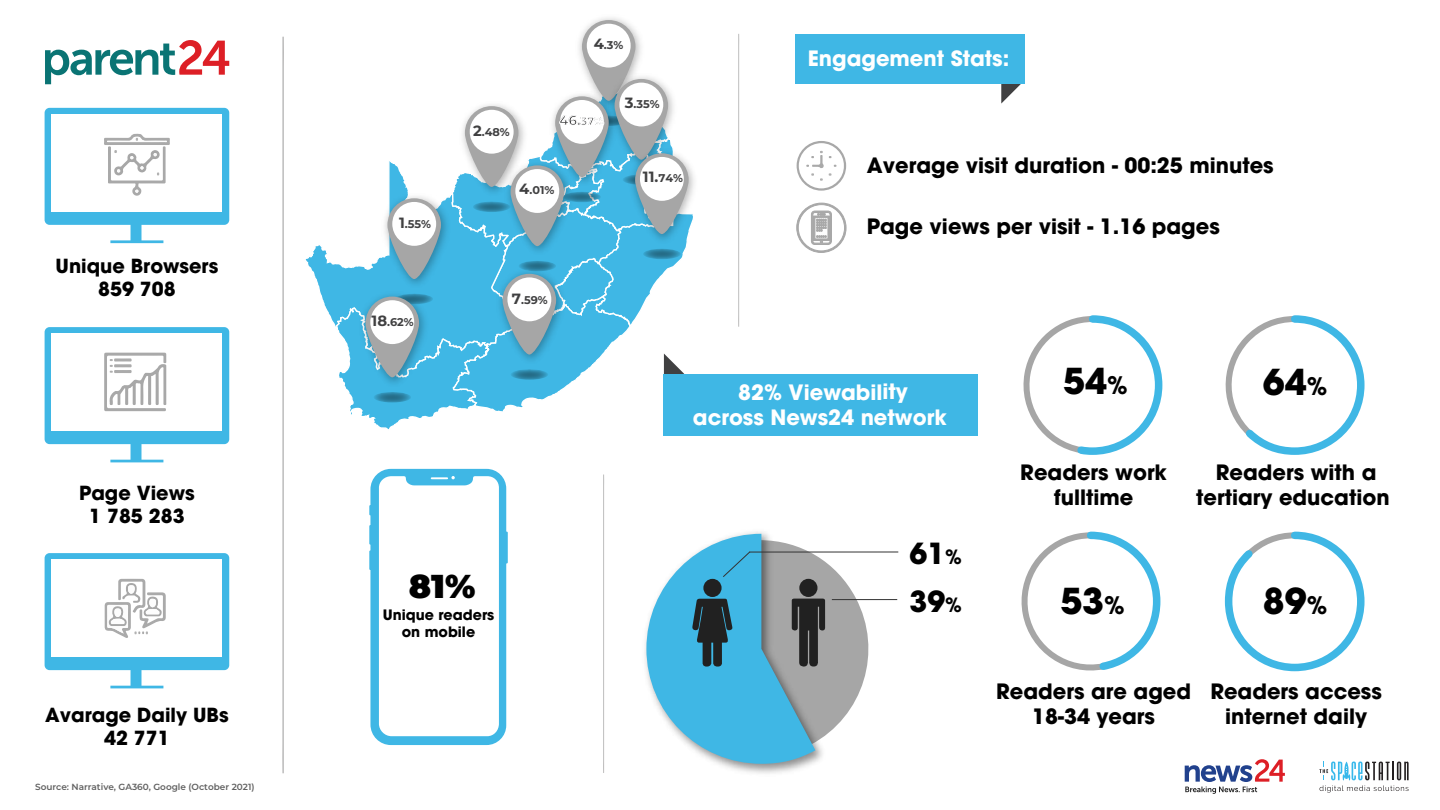
<style>
.page{position:relative;width:1440px;height:810px;background:#fff}
.page>*{position:absolute;margin:0;border:0;box-sizing:border-box;transform-origin:0 0}
.t1{font:700 35.47px "Avant Garde LT";color:#000}
.t2{font:900 33.08px "Montserrat";color:#000}
.t3{font:700 28.88px/48.2px "Avant Garde LT";color:#000}
.t4{font:700 21px/25.2px "Avant Garde LT";color:#000;text-align:center}
.t5{font:700 21px/25.2px "Avant Garde LT";color:#fff;text-align:center}
.t6{font:700 19.27px/23.2px "Avant Garde LT";color:#000;text-align:center}
.t7{font:700 14.85px "Montserrat";color:#404041}
.t8{font:700 14.25px/17.1px "Avant Garde LT";color:#000;text-align:center}
.t9{font:700 13.5px "Montserrat";color:#404041}
.t10{font:700 11.25px "Montserrat";color:#404041}
.t11{font:600 8.93px "Montserrat";color:#606060}
.s1{font-size:14.85px}
.s2{font-size:11.25px}
.s3{font-size:19.58px}
.s4{font-size:24px}
</style>
<div class="page">
<div style="left:664px;top:374px;width:314px;height:61px;background:#3fb7e5"></div>
<svg style="left:1001px;top:83px;width:23px;height:21px"></svg>
<div style="left:795px;top:34px;width:230px;height:49px;background:#3fb7e5"></div>
<svg style="left:282px;top:36px;width:2px;height:738px"></svg>
<svg style="left:603px;top:474px;width:1px;height:299px"></svg>
<svg style="left:369px;top:469px;width:139px;height:276px"></svg>
<svg style="left:305px;top:245px;width:27px;height:75px"></svg>
<img style="left:579px;top:18px;width:62px;height:50px">
<svg style="left:582px;top:20px;width:54px;height:81px"></svg>
<div style="left:587px;top:24px;width:44px;height:44px;background:#fff;border-radius:50%"></div>
<img style="left:586px;top:87px;width:18px;height:4px">
<img style="left:604px;top:70px;width:65px;height:21px">
<svg style="left:615px;top:79px;width:53px;height:81px"></svg>
<div style="left:619px;top:83px;width:44px;height:43px;background:#fff;border-radius:50%"></div>
<svg style="left:332px;top:91px;width:353px;height:341px"></svg>
<img style="left:625px;top:144px;width:69px;height:104px">
<svg style="left:635px;top:153px;width:54px;height:81px;background:#91acb6"></svg>
<div style="left:640px;top:157px;width:44px;height:44px;background:#fff;border-radius:50%"></div>
<svg style="left:643px;top:249px;width:38px;height:10px"></svg>
<hr style="left:832px;top:599px;width:65px;height:1px;background:#333">
<svg style="left:646px;top:534px;width:238px;height:230px"></svg>
<hr style="left:749px;top:552px;width:149px;height:1px;background:#333">
<svg style="left:1023px;top:315px;width:140px;height:140px"></svg>
<svg style="left:1021px;top:531px;width:140px;height:140px"></svg>
<svg style="left:1224px;top:531px;width:141px;height:141px"></svg>
<svg style="left:1320px;top:762px;width:89px;height:31px"></svg>
<svg style="left:45px;top:327px;width:184px;height:135px"></svg>
<svg style="left:45px;top:553px;width:184px;height:135px"></svg>
<svg style="left:45px;top:108px;width:184px;height:135px"></svg>
<svg style="left:1225px;top:315px;width:140px;height:140px"></svg>
<svg style="left:796px;top:141px;width:50px;height:50px"></svg>
<svg style="left:796px;top:202px;width:51px;height:51px"></svg>
<svg style="left:738px;top:34px;width:1px;height:293px"></svg>
<svg style="left:45px;top:40px;width:184px;height:44px"></svg>
<svg style="left:1185px;top:759px;width:100px;height:35px"></svg>
<p class="t6" style="left:56px;top:254px;width:164px">Unique Browsers<br>859 708</p>
<p class="t6" style="left:79px;top:481px;width:117px">Page Views<br>1 785 283</p>
<p class="t6" style="left:45px;top:703px;width:185px">Avarage Daily UBs<br>42 771</p>
<p class="t11" style="left:35px;top:781px;width:221px">Source: Narrative, GA360, Google (October 2021)</p>
<p class="t10" style="left:399px;top:216px;width:34px"><span class="s1">1</span>.55%</p>
<p class="t10" style="left:594px;top:37px;width:31px"><span class="s1">4</span>.3%</p>
<p class="t10" style="left:473px;top:123px;width:38px"><span class="s1">2</span>.48%</p>
<p class="t9" style="left:559px;top:111px;width:46px">46.<span class="s2">37%</span></p>
<p class="t10" style="left:519px;top:181px;width:37px"><span class="s1">4</span>.01%</p>
<p class="t10" style="left:625px;top:95px;width:36px"><span class="s1">3</span>.35%</p>
<p class="t7" style="left:643px;top:166px;width:42px">11.<span class="s2">74%</span></p>
<p class="t5" style="left:808px;top:45px;width:203px">Engagement Stats:</p>
<p class="t4" style="left:867px;top:153px;width:408px">Average visit duration - 00:25 minutes</p>
<p class="t4" style="left:867px;top:214px;width:355px">Page views per visit - 1.16 pages</p>
<p class="t10" style="left:372px;top:314px;width:44px"><span class="s1">18</span>.62%</p>
<p class="t10" style="left:512px;top:292px;width:37px"><span class="s1">7</span>.59%</p>
<h2 class="t2" style="left:409px;top:562px;width:68px">81%</h2>
<p class="t8" style="left:383px;top:607px;width:113px">Unique readers on mobile</p>
<p class="t5" style="left:693px;top:379px;width:255px">82% Viewability<br>across News24 network</p>
<h3 class="t3" style="left:909px;top:529px;width:54px">61<span class="s3">%<br></span>39<span class="s3">%</span></h3>
<h1 class="t1" style="left:1063px;top:358px;width:66px">54<span class="s4">%</span></h1>
<p class="t4" style="left:1020px;top:459px;width:148px">Readers work fulltime</p>
<h1 class="t1" style="left:1263px;top:359px;width:66px">64<span class="s4">%</span></h1>
<p class="t4" style="left:1196px;top:459px;width:195px">Readers with a tertiary education</p>
<h1 class="t1" style="left:1060px;top:578px;width:66px">53<span class="s4">%</span></h1>
<h1 class="t1" style="left:1263px;top:578px;width:66px">89<span class="s4">%</span></h1>
<p class="t4" style="left:996px;top:679px;width:196px">Readers are aged<br>18-34 years</p>
<p class="t4" style="left:1210px;top:679px;width:173px">Readers access internet daily</p>
</div>
